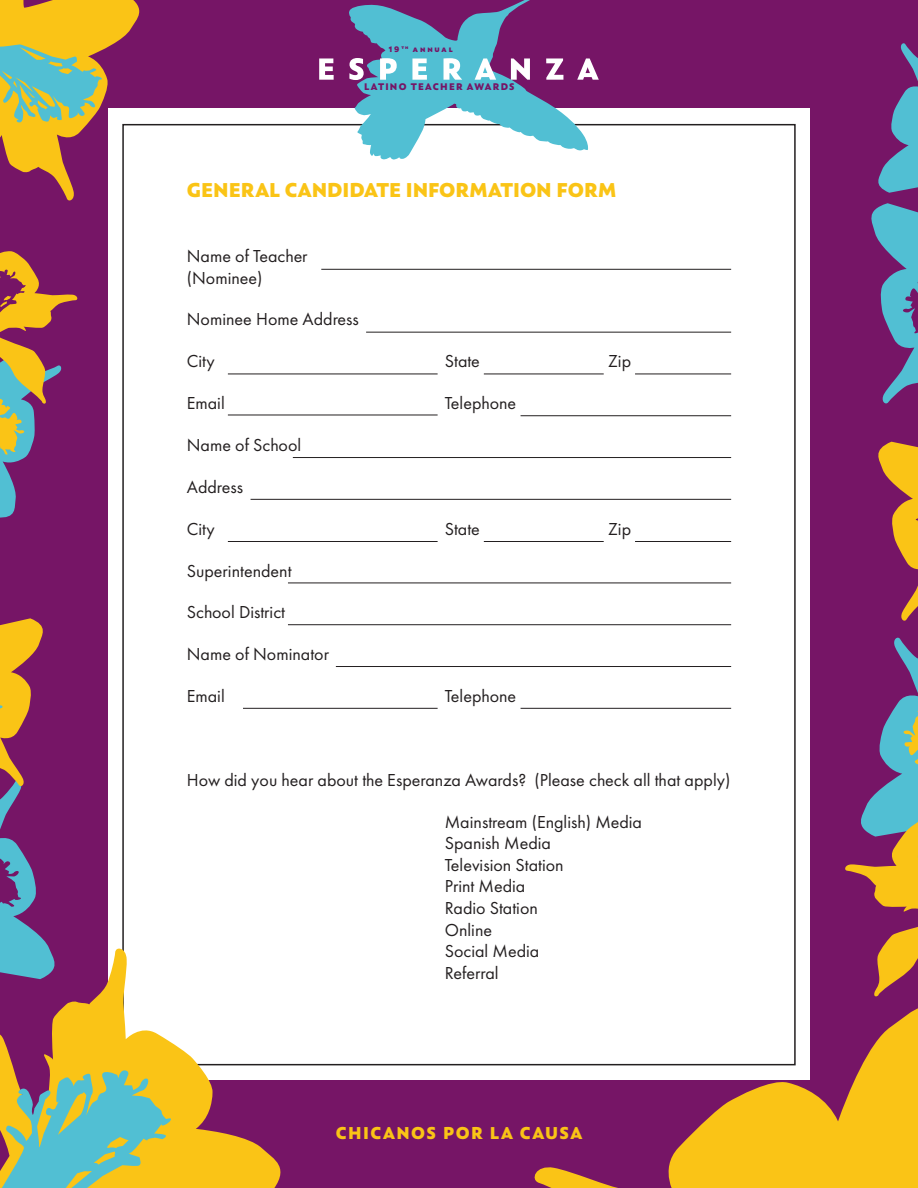
<style>
.page{position:relative;width:918px;height:1188px;background:#761566}
.page>*{position:absolute;margin:0;border:0;box-sizing:border-box;transform-origin:0 0}
.t1{font:900 21px "Assemblage";color:#fac416}
.t2{font:18px/21.6px "Futura PT";color:#231f20}
.t3{font:900 18px "Assemblage";letter-spacing:.08em;color:#fac416}
.t4{font:900 10.05px "Assemblage";letter-spacing:.12em;color:#761566}
.t5{font:900 8.4px "Assemblage";letter-spacing:.225em;color:#761566}
</style>
<div class="page">
<div style="left:108px;top:108px;width:702px;height:972px;background:#fff"></div>
<svg style="left:0;top:946px;width:292px;height:242px"></svg>
<svg style="left:0;top:1069px;width:173px;height:119px;background:#97b880"></svg>
<svg style="left:878px;top:43px;width:40px;height:150px"></svg>
<svg style="left:0;top:0;width:148px;height:519px"></svg>
<svg style="left:530px;top:986px;width:388px;height:202px"></svg>
<svg style="left:844px;top:203px;width:74px;height:795px"></svg>
<svg style="left:0;top:618px;width:62px;height:361px"></svg>
<svg style="left:319px;top:58px;width:15px;height:22px"></svg>
<svg style="left:349px;top:0;width:250px;height:160px"></svg>
<hr style="left:321px;top:269px;width:410px;height:1px;background:#231f20">
<hr style="left:366px;top:332px;width:365px;height:1px;background:#231f20">
<hr style="left:293px;top:457px;width:438px;height:1px;background:#231f20">
<hr style="left:251px;top:499px;width:480px;height:1px;background:#231f20">
<hr style="left:288px;top:583px;width:443px;height:1px;background:#231f20">
<hr style="left:288px;top:624px;width:443px;height:1px;background:#231f20">
<hr style="left:336px;top:666px;width:395px;height:1px;background:#231f20">
<hr style="left:243px;top:708px;width:195px;height:1px;background:#231f20">
<hr style="left:521px;top:708px;width:210px;height:1px;background:#231f20">
<hr style="left:228px;top:374px;width:210px;height:1px;background:#231f20">
<hr style="left:228px;top:541px;width:210px;height:1px;background:#231f20">
<hr style="left:228px;top:415px;width:210px;height:1px;background:#231f20">
<hr style="left:484px;top:374px;width:120px;height:1px;background:#231f20">
<hr style="left:484px;top:541px;width:120px;height:1px;background:#231f20">
<hr style="left:635px;top:374px;width:96px;height:1px;background:#231f20">
<hr style="left:635px;top:541px;width:96px;height:1px;background:#231f20">
<hr style="left:521px;top:415px;width:210px;height:1px;background:#231f20">
<p class="t5" style="left:389px;top:44px;width:65px">19 <sup>th</sup> annual</p>
<p class="t4" style="left:364px;top:80px;width:152px">LATINO TEACHER AWARDS</p>
<p class="t1" style="left:187px;top:177px;width:431px">GENERAL CANDIDATE INFORMATION FORM</p>
<p class="t2" style="left:187px;top:245px;width:122px">Name of Teacher (Nominee)</p>
<p class="t2" style="left:187px;top:309px;width:174px">Nominee Home Address</p>
<p class="t2" style="left:187px;top:350px;width:30px">City</p>
<p class="t2" style="left:445px;top:350px;width:37px">State</p>
<p class="t2" style="left:608px;top:350px;width:24px">Zip</p>
<p class="t2" style="left:187px;top:392px;width:39px">Email</p>
<p class="t2" style="left:445px;top:392px;width:73px">Telephone</p>
<p class="t2" style="left:187px;top:434px;width:116px">Name of School</p>
<p class="t2" style="left:187px;top:476px;width:58px">Address</p>
<p class="t2" style="left:187px;top:518px;width:30px">City</p>
<p class="t2" style="left:445px;top:518px;width:37px">State</p>
<p class="t2" style="left:608px;top:518px;width:24px">Zip</p>
<p class="t2" style="left:187px;top:560px;width:106px">Superintendent</p>
<p class="t2" style="left:187px;top:602px;width:100px">School District</p>
<p class="t2" style="left:187px;top:643px;width:144px">Name of Nominator</p>
<p class="t2" style="left:187px;top:685px;width:39px">Email</p>
<p class="t2" style="left:445px;top:685px;width:73px">Telephone</p>
<p class="t2" style="left:187px;top:769px;width:545px">How did you hear about the Esperanza Awards? (Please check all that apply)</p>
<p class="t2" style="left:445px;top:811px;width:199px">Mainstream (English) Media<br>Spanish Media<br>Television Station<br>Print Media<br>Radio Station<br>Online<br>Social Media<br>Referral</p>
<p class="t3" style="left:336px;top:1122px;width:248px">CHICANOS POR LA CAUSA</p>
</div>
